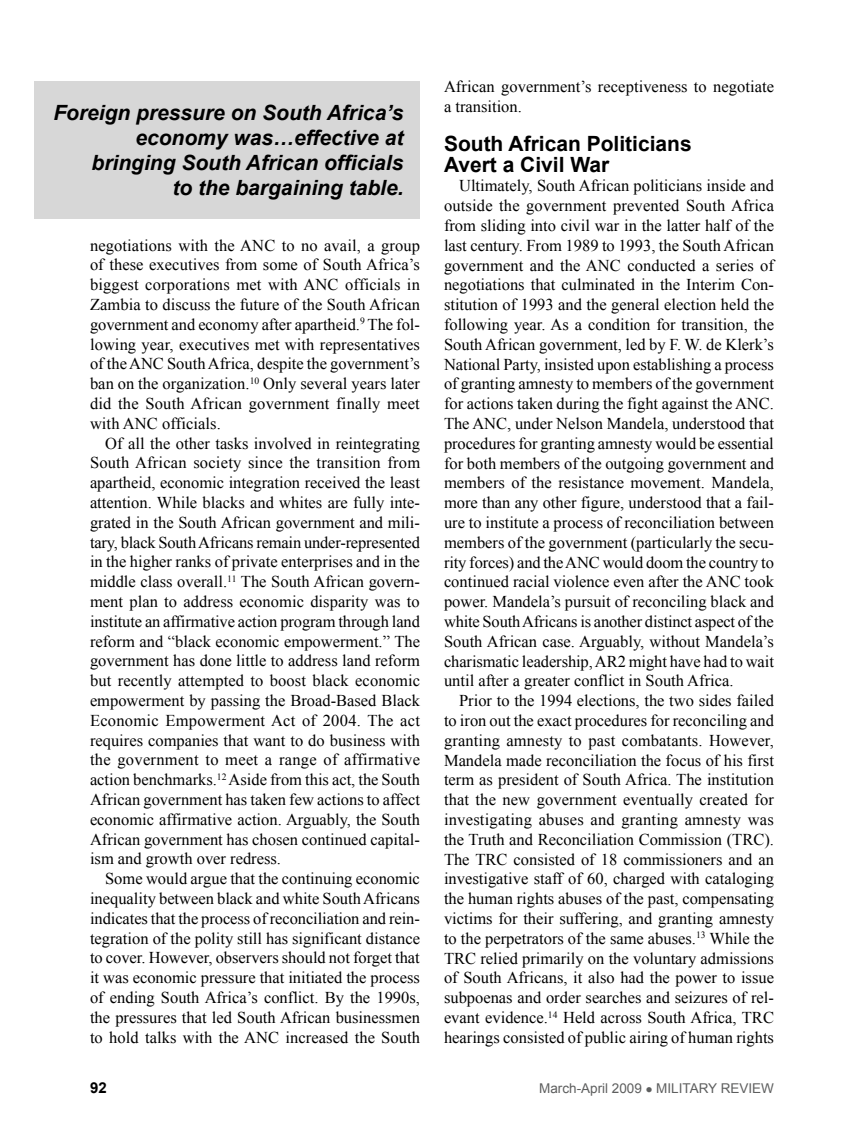
<style>
.page{position:relative;width:864px;height:1134px;background:#fff}
.page>*{position:absolute;margin:0;border:0;box-sizing:border-box;transform-origin:0 0}
.fob{font:italic 700 21px/25.2px "Arial";color:#000;text-align:right}
.subhead{font:700 21px/21px "Arial";color:#000}
.fob-2{font:16.5px/19.8px "Times New Roman";color:#000;text-align:justify}
.t1{font:700 15px "Arial";color:#000}
.t2{font:13.5px "Arial";color:#5e5f5f}
</style>
<div class="page">
<div style="left:34px;top:81px;width:386px;height:138px;background:#d7d7d7"></div>
<p class="fob" style="left:53px;top:101px;width:352px">Foreign pressure on South Africa’s economy was…effective at bringing South African officials<br>to the bargaining table.</p>
<p class="fob-2" style="left:90px;top:235px;width:332px">negotiations with the ANC to no avail, a group of these executives from some of South Africa’s biggest corporations met with ANC officials in Zambia to discuss the future of the South African government and economy after apartheid.<sup>9</sup> The fol&shy;lowing year, executives met with representatives of the ANC South Africa, despite the government’s ban on the organization.<sup>10</sup> Only several years later did the South African government finally meet with ANC officials.</p>
<p class="fob-2" style="left:90px;top:433px;width:332px;text-indent:15px">Of all the other tasks involved in reintegrating South African society since the transition from apartheid, economic integration received the least attention. While blacks and whites are fully inte&shy;grated in the South African government and mili&shy;tary, black South Africans remain under-represented in the higher ranks of private enterprises and in the middle class overall.<sup>11</sup> The South African govern&shy;ment plan to address economic disparity was to institute an affirmative action program through land reform and “black economic empowerment.” The government has done little to address land reform but recently attempted to boost black economic empowerment by passing the Broad-Based Black Economic Empowerment Act of 2004. The act requires companies that want to do business with the government to meet a range of affirmative action benchmarks.<sup>12</sup> Aside from this act, the South African government has taken few actions to affect economic affirmative action. Arguably, the South African government has chosen continued capital&shy;ism and growth over redress.</p>
<p class="fob-2" style="left:90px;top:869px;width:332px;text-indent:15px">Some would argue that the continuing economic inequality between black and white South Africans indicates that the process of reconciliation and rein&shy;tegration of the polity still has significant distance to cover. However, observers should not forget that it was economic pressure that initiated the process of ending South Africa’s conflict. By the 1990s, the pressures that led South African businessmen to hold talks with the ANC increased the South</p>
<p class="fob-2" style="left:444px;top:77px;width:332px">African government’s receptiveness to negotiate a transition.</p>
<p class="subhead" style="left:444px;top:133px;width:249px">South African Politicians<br>Avert a Civil War</p>
<p class="fob-2" style="left:444px;top:176px;width:333px;text-indent:15px">Ultimately, South African politicians inside and outside the government prevented South Africa from sliding into civil war in the latter half of the last century. From 1989 to 1993, the South African government and the ANC conducted a series of negotiations that culminated in the Interim Con&shy;stitution of 1993 and the general election held the following year. As a condition for transition, the South African government, led by F. W. de Klerk’s National Party, insisted upon establishing a process of granting amnesty to members of the government for actions taken during the fight against the ANC.<br>The ANC, under Nelson Mandela, understood that procedures for granting amnesty would be essential for both members of the outgoing government and members of the resistance movement. Mandela, more than any other figure, understood that a fail&shy;ure to institute a process of reconciliation between members of the government (particularly the secu&shy;rity forces) and the ANC would doom the country to continued racial violence even after the ANC took power. Mandela’s pursuit of reconciling black and white South Africans is another distinct aspect of the South African case. Arguably, without Mandela’s charismatic leadership, AR2 might have had to wait until after a greater conflict in South Africa.</p>
<p class="fob-2" style="left:444px;top:691px;width:332px;text-indent:15px">Prior to the 1994 elections, the two sides failed to iron out the exact procedures for reconciling and granting amnesty to past combatants. However, Mandela made reconciliation the focus of his first term as president of South Africa. The institution that the new government eventually created for investigating abuses and granting amnesty was the Truth and Reconciliation Commission (TRC).<br>The TRC consisted of 18 commissioners and an investigative staff of 60, charged with cataloging the human rights abuses of the past, compensating victims for their suffering, and granting amnesty to the perpetrators of the same abuses.<sup>13</sup> While the TRC relied primarily on the voluntary admissions of South Africans, it also had the power to issue subpoenas and order searches and seizures of rel&shy;evant evidence.<sup>14</sup> Held across South Africa, TRC hearings consisted of public airing of human rights</p>
<p class="t1" style="left:90px;top:1078px;width:18px">92</p>
<p class="t2" style="left:539px;top:1080px;width:236px">MARCH-APRIL 2009 ● MILITARY REVIEW</p>
</div>
